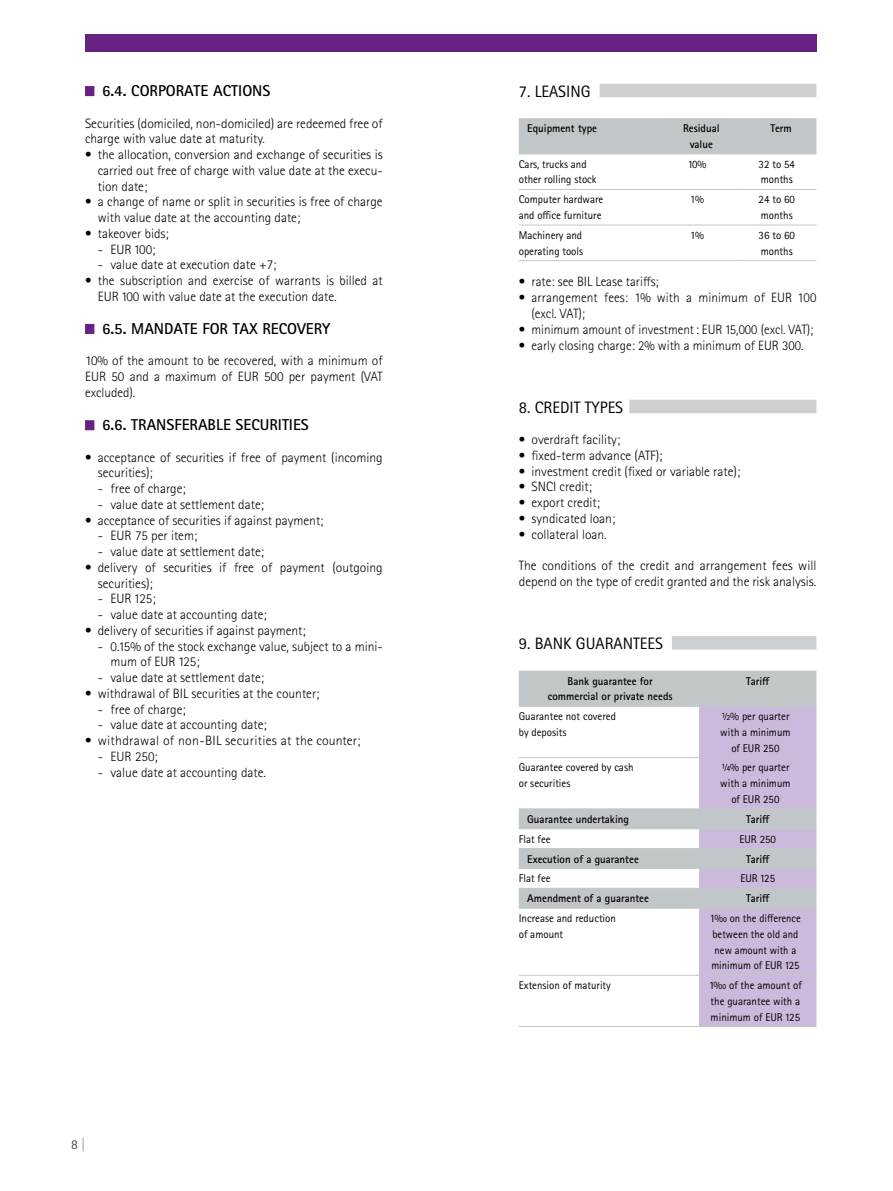
<style>
.page{position:relative;width:893px;height:1191px;background:#fff}
.page>*{position:absolute;margin:0;border:0;box-sizing:border-box;transform-origin:0 0}
.t1{font:16.5px "Rotis Sans Serif Std";color:#000}
.t2{font:700 15.75px "Rotis Sans Serif Std";color:#000}
.t3{font:300 13.5px/15.8px "Rotis Sans Serif Std";color:#000}
.t4{font:300 13.5px "Rotis Sans Serif Std";letter-spacing:.02em;color:#000}
.t5{font:13.5px "Rotis Sans Serif Std";color:#494948}
.t6{font:11.25px/15.8px "Rotis Sans Serif Std";color:#000}
.t7{font:700 11.25px/15.8px "Rotis Sans Serif Std";color:#000;text-align:center}
.t8{font:11.25px/15.8px "Rotis Sans Serif Std";color:#000;scale:.95 1}
.s1{color:#989da1}
</style>
<div class="page">
<div style="left:85px;top:34px;width:731px;height:17px;background:#652282"></div>
<div style="left:85px;top:86px;width:9px;height:10px;background:#652282"></div>
<div style="left:85px;top:324px;width:9px;height:10px;background:#652282"></div>
<div style="left:85px;top:420px;width:9px;height:10px;background:#652282"></div>
<div style="left:600px;top:84px;width:216px;height:13px;background:#ccd0d2"></div>
<div style="left:629px;top:400px;width:187px;height:13px;background:#ccd0d2"></div>
<div style="left:672px;top:636px;width:144px;height:13px;background:#ccd0d2"></div>
<div style="left:519px;top:118px;width:297px;height:35px;background:#c1c6c8"></div>
<hr style="left:519px;top:153px;width:138px;height:1px;background:#c1c6c8">
<hr style="left:519px;top:189px;width:138px;height:1px;background:#c1c6c8">
<hr style="left:519px;top:225px;width:138px;height:1px;background:#c1c6c8">
<hr style="left:519px;top:260px;width:138px;height:1px;background:#c1c6c8">
<hr style="left:657px;top:153px;width:80px;height:1px;background:#c1c6c8">
<hr style="left:737px;top:153px;width:79px;height:1px;background:#c1c6c8">
<hr style="left:657px;top:189px;width:80px;height:1px;background:#c1c6c8">
<hr style="left:737px;top:189px;width:79px;height:1px;background:#c1c6c8">
<hr style="left:657px;top:225px;width:80px;height:1px;background:#c1c6c8">
<hr style="left:737px;top:225px;width:79px;height:1px;background:#c1c6c8">
<hr style="left:657px;top:260px;width:80px;height:1px;background:#c1c6c8">
<hr style="left:737px;top:260px;width:79px;height:1px;background:#c1c6c8">
<svg style="left:519px;top:670px;width:297px;height:237px"></svg>
<svg style="left:699px;top:707px;width:117px;height:319px"></svg>
<hr style="left:519px;top:706px;width:180px;height:1px;background:#c1c6c8">
<hr style="left:519px;top:757px;width:180px;height:1px;background:#c1c6c8">
<hr style="left:699px;top:706px;width:117px;height:1px;background:#c1c6c8">
<hr style="left:699px;top:757px;width:117px;height:1px;background:#c1c6c8">
<hr style="left:519px;top:808px;width:180px;height:1px;background:#c1c6c8">
<hr style="left:699px;top:808px;width:117px;height:1px;background:#c1c6c8">
<hr style="left:519px;top:828px;width:180px;height:1px;background:#c1c6c8">
<hr style="left:699px;top:828px;width:117px;height:1px;background:#c1c6c8">
<hr style="left:519px;top:848px;width:180px;height:1px;background:#c1c6c8">
<hr style="left:699px;top:848px;width:117px;height:1px;background:#c1c6c8">
<hr style="left:519px;top:868px;width:180px;height:1px;background:#c1c6c8">
<hr style="left:699px;top:868px;width:117px;height:1px;background:#c1c6c8">
<hr style="left:519px;top:888px;width:180px;height:1px;background:#c1c6c8">
<hr style="left:699px;top:888px;width:117px;height:1px;background:#c1c6c8">
<hr style="left:519px;top:907px;width:180px;height:1px;background:#c1c6c8">
<hr style="left:519px;top:975px;width:180px;height:1px;background:#c1c6c8">
<hr style="left:519px;top:1026px;width:180px;height:1px;background:#c1c6c8">
<hr style="left:699px;top:907px;width:117px;height:1px;background:#c1c6c8">
<hr style="left:699px;top:975px;width:117px;height:1px;background:#c1c6c8">
<hr style="left:699px;top:1026px;width:117px;height:1px;background:#c1c6c8">
<p class="t2" style="left:102px;top:81px;width:170px">6.4. CORPORATE ACTIONS</p>
<p class="t3" style="left:85px;top:115px;width:299px">Securities (domiciled, non-domiciled) are redeemed free of charge with value date at maturity.</p>
<p class="t3" style="left:98px;top:147px;width:286px;text-align:justify;text-indent:-13px">• the allocation, conversion and exchange of securities is carried out free of charge with value date at the execu&shy;tion date;</p>
<p class="t3" style="left:98px;top:194px;width:286px;text-indent:-13px">• a change of name or split in securities is free of charge with value date at the accounting date;</p>
<p class="t3" style="left:85px;top:226px;width:85px">• takeover bids;</p>
<p class="t3" style="left:98px;top:241px;width:59px">- EUR 100;</p>
<p class="t3" style="left:98px;top:257px;width:180px">- value date at execution date +7;</p>
<p class="t3" style="left:98px;top:273px;width:286px;text-indent:-13px">• the subscription and exercise of warrants is billed at<br>EUR 100 with value date at the execution date.</p>
<p class="t2" style="left:102px;top:319px;width:230px">6.5. MANDATE FOR TAX RECOVERY</p>
<p class="t3" style="left:85px;top:353px;width:299px;text-align:justify">10% of the amount to be recovered, with a minimum of EUR 50 and a maximum of EUR 500 per payment (VAT excluded).</p>
<p class="t2" style="left:102px;top:415px;width:208px">6.6. TRANSFERABLE SECURITIES</p>
<p class="t3" style="left:98px;top:449px;width:286px;text-indent:-13px">• acceptance of securities if free of payment (incoming securities);</p>
<p class="t3" style="left:98px;top:481px;width:90px">- free of charge;</p>
<p class="t3" style="left:98px;top:496px;width:168px">- value date at settlement date;</p>
<p class="t3" style="left:85px;top:512px;width:240px">• acceptance of securities if against payment;</p>
<p class="t3" style="left:98px;top:528px;width:101px">- EUR 75 per item;</p>
<p class="t3" style="left:98px;top:544px;width:168px">- value date at settlement date;</p>
<p class="t3" style="left:98px;top:559px;width:286px;text-indent:-13px">• delivery of securities if free of payment (outgoing securities);</p>
<p class="t3" style="left:98px;top:591px;width:59px">- EUR 125;</p>
<p class="t3" style="left:98px;top:607px;width:170px">- value date at accounting date;</p>
<p class="t3" style="left:85px;top:622px;width:222px">• delivery of securities if against payment;</p>
<p class="t3" style="left:111px;top:638px;width:274px;text-indent:-13px">- 0.15% of the stock exchange value, subject to a mini&shy;mum of EUR 125;</p>
<p class="t3" style="left:98px;top:670px;width:168px">- value date at settlement date;</p>
<p class="t3" style="left:85px;top:685px;width:236px">• withdrawal of BIL securities at the counter;</p>
<p class="t3" style="left:98px;top:701px;width:90px">- free of charge;</p>
<p class="t3" style="left:98px;top:717px;width:170px">- value date at accounting date;</p>
<p class="t4" style="left:85px;top:733px;width:277px">• withdrawal of non-BIL securities at the counter;</p>
<p class="t3" style="left:98px;top:748px;width:61px">- EUR 250;</p>
<p class="t3" style="left:98px;top:764px;width:170px">- value date at accounting date.</p>
<p class="t5" style="left:71px;top:1136px;width:15px">8 <span class="s1">|</span></p>
<p class="t1" style="left:519px;top:81px;width:73px">7. LEASING</p>
<p class="t7" style="left:527px;top:120px;width:71px">Equipment type</p>
<p class="t7" style="left:683px;top:120px;width:38px">Residual value</p>
<p class="t7" style="left:770px;top:120px;width:23px">Term</p>
<p class="t6" style="left:519px;top:156px;width:79px">Cars, trucks and other rolling stock</p>
<p class="t6" style="left:688px;top:156px;width:20px">10%</p>
<p class="t6" style="left:759px;top:156px;width:38px">32 to 54 months</p>
<p class="t6" style="left:519px;top:192px;width:86px">Computer hardware and office furniture</p>
<p class="t6" style="left:690px;top:192px;width:15px">1%</p>
<p class="t6" style="left:759px;top:192px;width:38px">24 to 60 months</p>
<p class="t6" style="left:519px;top:227px;width:66px">Machinery and operating tools</p>
<p class="t6" style="left:690px;top:227px;width:15px">1%</p>
<p class="t6" style="left:759px;top:227px;width:38px">36 to 60 months</p>
<p class="t3" style="left:519px;top:274px;width:141px">• rate: see BIL Lease tariffs;</p>
<p class="t3" style="left:531px;top:290px;width:286px;text-indent:-13px">• arrangement fees: 1% with a minimum of EUR 100 (excl. VAT);</p>
<p class="t3" style="left:519px;top:321px;width:296px">• minimum amount of investment: EUR 15,000 (excl. VAT);</p>
<p class="t3" style="left:519px;top:337px;width:286px">• early closing charge: 2% with a minimum of EUR 300.</p>
<p class="t1" style="left:519px;top:397px;width:106px">8. CREDIT TYPES</p>
<p class="t3" style="left:519px;top:432px;width:103px">• overdraft facility;</p>
<p class="t3" style="left:519px;top:447px;width:145px">• fixed-term advance (ATF);</p>
<p class="t3" style="left:519px;top:463px;width:223px">• investment credit (fixed or variable rate);</p>
<p class="t3" style="left:519px;top:479px;width:75px">• SNCI credit;</p>
<p class="t3" style="left:519px;top:495px;width:83px">• export credit;</p>
<p class="t3" style="left:519px;top:510px;width:98px">• syndicated loan;</p>
<p class="t3" style="left:519px;top:526px;width:89px">• collateral loan.</p>
<p class="t3" style="left:519px;top:558px;width:299px">The conditions of the credit and arrangement fees will depend on the type of credit granted and the risk analysis.</p>
<p class="t1" style="left:519px;top:633px;width:146px">9. BANK GUARANTEES</p>
<p class="t7" style="left:548px;top:672px;width:126px">Bank guarantee for commercial or private needs</p>
<p class="t7" style="left:746px;top:672px;width:25px">Tariff</p>
<p class="t6" style="left:519px;top:708px;width:99px">Guarantee not covered by deposits</p>
<p class="t6" style="left:720px;top:708px;width:72px;text-align:center">½% per quarter with a minimum of EUR 250</p>
<p class="t6" style="left:519px;top:760px;width:116px">Guarantee covered by cash or securities</p>
<p class="t6" style="left:720px;top:760px;width:72px;text-align:center">¼% per quarter with a minimum of EUR 250</p>
<p class="t7" style="left:527px;top:811px;width:103px">Guarantee undertaking</p>
<p class="t7" style="left:746px;top:811px;width:25px">Tariff</p>
<p class="t6" style="left:519px;top:831px;width:33px">Flat fee</p>
<p class="t6" style="left:739px;top:831px;width:38px">EUR 250</p>
<p class="t7" style="left:527px;top:850px;width:113px">Execution of a guarantee</p>
<p class="t7" style="left:746px;top:850px;width:25px">Tariff</p>
<p class="t6" style="left:519px;top:870px;width:33px">Flat fee</p>
<p class="t6" style="left:740px;top:870px;width:36px">EUR 125</p>
<p class="t7" style="left:527px;top:890px;width:123px">Amendment of a guarantee</p>
<p class="t7" style="left:746px;top:890px;width:25px">Tariff</p>
<p class="t6" style="left:519px;top:910px;width:99px">Increase and reduction of amount</p>
<p class="t8" style="left:710px;top:910px;width:97px">1‰ on the difference between the old and new amount with a minimum of EUR 125</p>
<p class="t6" style="left:519px;top:977px;width:94px">Extension of maturity</p>
<p class="t6" style="left:709px;top:977px;width:94px">1‰ of the amount of the guarantee with a minimum of EUR 125</p>
</div>
